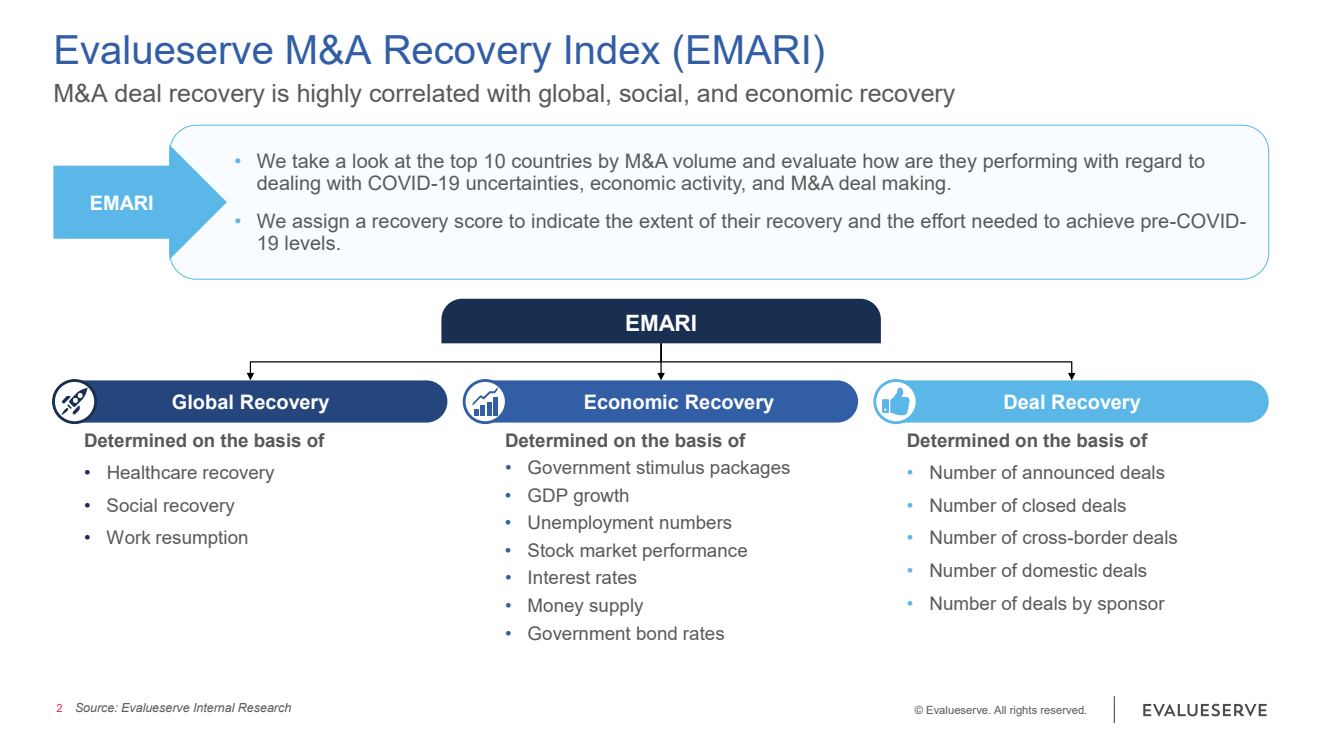
<style>
.page{position:relative;width:1322px;height:744px;background:#fff}
.page>*{position:absolute;margin:0;border:0;box-sizing:border-box;transform-origin:0 0}
.t1{font:40px "Arial";color:#315ea5}
.t2{font:25px "Arial";color:#595959}
.t3{font:700 22.5px "Arial";color:#fff}
.t4{font:20px/22.5px "Arial";color:#595959}
.t5{font:700 20px "Arial";color:#fff}
.t6{font:18.75px "Arial";color:#595959}
.t7{font:700 18.75px "Arial";color:#595959}
.t8{font:italic 12.5px "Arial";color:#595959}
.t9{font:11.25px "Arial";color:#595959}
.t10{font:11.25px "Arial";color:#ee2653}
.s1{color:#5ab7e8}
.s2{color:#182f52}
.s3{color:#315ea5}
</style>
<div class="page">
<hr style="left:1113px;top:696px;width:2px;height:27px;background:#595959">
<div style="left:170px;top:125px;width:1098px;height:154px;background:#f8fcfe;border-radius:26px"></div>
<div style="left:169px;top:125px;width:1100px;height:154px;border:1px solid #5ab7e8;border-radius:26px"></div>
<svg style="left:53px;top:145px;width:174px;height:114px"></svg>
<div style="left:53px;top:380px;width:394px;height:42px;background:#25467c;border-radius:21px"></div>
<div style="left:464px;top:380px;width:394px;height:42px;background:#315ea5;border-radius:21px"></div>
<div style="left:874px;top:380px;width:394px;height:42px;background:#5ab7e8;border-radius:21px"></div>
<svg style="left:247px;top:298px;width:828px;height:82px"></svg>
<svg style="left:53px;top:380px;width:43px;height:42px"></svg>
<div style="left:52px;top:379px;width:45px;height:45px;border:3px solid #182f52;border-radius:50%"></div>
<svg style="left:464px;top:380px;width:42px;height:42px"></svg>
<div style="left:463px;top:379px;width:45px;height:45px;border:3px solid #315ea5;border-radius:50%"></div>
<svg style="left:875px;top:380px;width:42px;height:42px"></svg>
<div style="left:873px;top:379px;width:45px;height:45px;border:3px solid #5ab7e8;border-radius:50%"></div>
<svg style="left:61px;top:387px;width:27px;height:28px"></svg>
<svg style="left:472px;top:387px;width:26px;height:28px"></svg>
<svg style="left:882px;top:387px;width:27px;height:28px"></svg>
<svg style="left:1143px;top:703px;width:123px;height:13px"></svg>
<h1 class="t1" style="left:53px;top:23px;width:773px">Evalueserve M&amp;A Recovery Index (EMARI)</h1>
<h2 class="t2" style="left:53px;top:75px;width:903px">M&amp;A deal recovery is highly correlated with global, social, and economic recovery</h2>
<p class="t5" style="left:90px;top:188px;width:65px">EMARI</p>
<p class="t4" style="left:257px;top:149px;width:950px;text-indent:-23px"><span class="s1">•</span> We take a look at the top 10 countries by M&amp;A volume and evaluate how are they performing with regard to dealing with COVID-19 uncertainties, economic activity, and M&amp;A deal making.</p>
<p class="t4" style="left:257px;top:209px;width:991px;text-indent:-22px"><span class="s1">•</span> We assign a recovery score to indicate the extent of their recovery and the effort needed to achieve pre-COVID-<br>19 levels.</p>
<p class="t3" style="left:625px;top:307px;width:73px">EMARI</p>
<p class="t5" style="left:172px;top:388px;width:159px">Global Recovery</p>
<p class="t5" style="left:584px;top:388px;width:192px">Economic Recovery</p>
<p class="t5" style="left:1003px;top:388px;width:139px">Deal Recovery</p>
<p class="t7" style="left:84px;top:427px;width:242px">Determined on the basis of</p>
<p class="t6" style="left:84px;top:459px;width:192px"><span class="s2">•</span> Healthcare recovery</p>
<p class="t6" style="left:84px;top:492px;width:152px"><span class="s2">•</span> Social recovery</p>
<p class="t6" style="left:84px;top:525px;width:166px"><span class="s2">•</span> Work resumption</p>
<p class="t7" style="left:505px;top:427px;width:242px">Determined on the basis of</p>
<p class="t6" style="left:505px;top:455px;width:287px"><span class="s3">•</span> Government stimulus packages</p>
<p class="t6" style="left:505px;top:482px;width:126px"><span class="s3">•</span> GDP growth</p>
<p class="t6" style="left:505px;top:510px;width:229px"><span class="s3">•</span> Unemployment numbers</p>
<p class="t6" style="left:505px;top:537px;width:244px"><span class="s3">•</span> Stock market performance</p>
<p class="t6" style="left:505px;top:564px;width:134px"><span class="s3">•</span> Interest rates</p>
<p class="t6" style="left:505px;top:592px;width:140px"><span class="s3">•</span> Money supply</p>
<p class="t6" style="left:505px;top:620px;width:221px"><span class="s3">•</span> Government bond rates</p>
<p class="t7" style="left:907px;top:427px;width:242px">Determined on the basis of</p>
<p class="t6" style="left:907px;top:459px;width:260px"><span class="s1">•</span> Number of announced deals</p>
<p class="t6" style="left:907px;top:492px;width:221px"><span class="s1">•</span> Number of closed deals</p>
<p class="t6" style="left:907px;top:525px;width:272px"><span class="s1">•</span> Number of cross-border deals</p>
<p class="t6" style="left:907px;top:557px;width:242px"><span class="s1">•</span> Number of domestic deals</p>
<p class="t6" style="left:907px;top:590px;width:259px"><span class="s1">•</span> Number of deals by sponsor</p>
<p class="t8" style="left:75px;top:699px;width:218px">Source: Evalueserve Internal Research</p>
<p class="t10" style="left:56px;top:699px;width:8px">2</p>
<p class="t9" style="left:915px;top:702px;width:174px">© Evalueserve. All rights reserved.</p>
</div>
